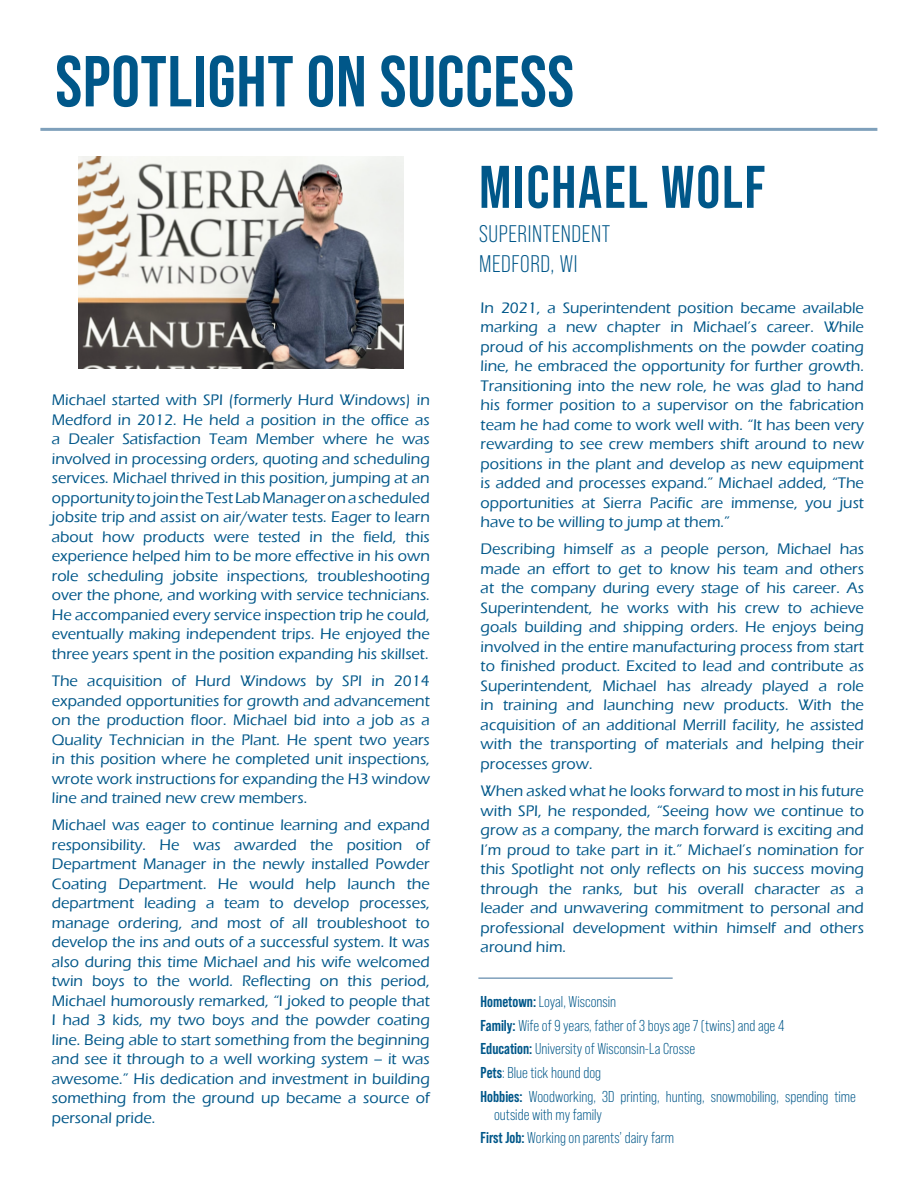
<style>
.page{position:relative;width:918px;height:1188px;background:#fff}
.page>*{position:absolute;margin:0;border:0;box-sizing:border-box;transform-origin:0 0}
.Inner_Page_Headline_style_2{font:700 72px "Bebas Neue Pro";letter-spacing:.01em;color:#005789}
.Subheading_Emmerson_Name{font:700 60px "Bebas Neue Pro";letter-spacing:.03em;color:#005789}
.Subheading_Emmerson_Name-2{font:24px "Bebas Neue Pro";letter-spacing:.025em;color:#005789}
.t1{font:500 15.75px/19.5px "Eras ITC";color:#005789;text-align:justify}
.t2{font:15.75px/18px "Bebas Neue Pro";color:#005789}
.s1{font-weight:700}
</style>
<div class="page">
<hr style="left:478px;top:977px;width:195px;height:2px;background:#7fa0bb">
<img style="left:79px;top:156px;width:324px;height:212px">
<hr style="left:40px;top:128px;width:837px;height:3px;background:#7fa0bb">
<p class="Inner_Page_Headline_style_2" style="left:55px;top:40px;width:520px">SPOTLIGHT ON SUCCESS</p>
<p class="t1" style="left:52px;top:390px;width:380px">Michael started with SPI (formerly Hurd Windows) in Medford in 2012. He held a position in the office as a Dealer Satisfaction Team Member where he was involved in processing orders, quoting and scheduling services. Michael thrived in this position, jumping at an opportunity to join the Test Lab Manager on a scheduled jobsite trip and assist on air/water tests. Eager to learn about how products were tested in the field, this experience helped him to be more effective in his own role scheduling jobsite inspections, troubleshooting over the phone, and working with service technicians.<br>He accompanied every service inspection trip he could, eventually making independent trips. He enjoyed the three years spent in the position expanding his skillset.</p>
<p class="t1" style="left:52px;top:671px;width:380px">The acquisition of Hurd Windows by SPI in 2014 expanded opportunities for growth and advancement on the production floor. Michael bid into a job as a Quality Technician in the Plant. He spent two years in this position where he completed unit inspections, wrote work instructions for expanding the H3 window line and trained new crew members.</p>
<p class="t1" style="left:52px;top:816px;width:380px">Michael was eager to continue learning and expand responsibility. He was awarded the position of Department Manager in the newly installed Powder Coating Department. He would help launch the department leading a team to develop processes, manage ordering, and most of all troubleshoot to develop the ins and outs of a successful system. It was also during this time Michael and his wife welcomed twin boys to the world. Reflecting on this period, Michael humorously remarked, “I joked to people that I had 3 kids, my two boys and the powder coating line. Being able to start something from the beginning and see it through to a well working system – it was awesome.” His dedication and investment in building something from the ground up became a source of personal pride.</p>
<p class="Subheading_Emmerson_Name" style="left:479px;top:153px;width:288px">MICHAEL WOLF</p>
<p class="Subheading_Emmerson_Name-2" style="left:479px;top:221px;width:133px">SUPERINTENDENT</p>
<p class="Subheading_Emmerson_Name-2" style="left:479px;top:250px;width:100px">MEDFORD, WI</p>
<p class="t1" style="left:481px;top:298px;width:385px">In 2021, a Superintendent position became available marking a new chapter in Michael’s career. While proud of his accomplishments on the powder coating line, he embraced the opportunity for further growth.<br>Transitioning into the new role, he was glad to hand his former position to a supervisor on the fabrication team he had come to work well with. “It has been very rewarding to see crew members shift around to new positions in the plant and develop as new equipment is added and processes expand.” Michael added, “The opportunities at Sierra Pacific are immense, you just have to be willing to jump at them.”</p>
<p class="t1" style="left:481px;top:540px;width:385px">Describing himself as a people person, Michael has made an effort to get to know his team and others at the company during every stage of his career. As Superintendent, he works with his crew to achieve goals building and shipping orders. He enjoys being involved in the entire manufacturing process from start to finished product. Excited to lead and contribute as Superintendent, Michael has already played a role in training and launching new products. With the acquisition of an additional Merrill facility, he assisted with the transporting of materials and helping their processes grow.</p>
<p class="t1" style="left:481px;top:781px;width:385px">When asked what he looks forward to most in his future with SPI, he responded, “Seeing how we continue to grow as a company, the march forward is exciting and I’m proud to take part in it.” Michael’s nomination for this Spotlight not only reflects on his success moving through the ranks, but his overall character as a leader and unwavering commitment to personal and professional development within himself and others around him.</p>
<p class="t2" style="left:481px;top:993px;width:137px"><span class="s1">Hometown:</span> Loyal, Wisconsin</p>
<p class="t2" style="left:481px;top:1016px;width:305px"><span class="s1">Family:</span> Wife of 9 years, father of 3 boys age 7 (twins) and age 4</p>
<p class="t2" style="left:481px;top:1040px;width:216px"><span class="s1">Education:</span> University of Wisconsin-La Crosse</p>
<p class="t2" style="left:481px;top:1064px;width:122px"><span class="s1">Pets</span>: Blue tick hound dog</p>
<p class="t2" style="left:494px;top:1087px;width:363px;text-indent:-14px"><span class="s1">Hobbies:</span> Woodworking, 3D printing, hunting, snowmobiling, spending time outside with my family</p>
<p class="t2" style="left:481px;top:1129px;width:195px"><span class="s1">First Job:</span> Working on parents’ dairy farm</p>
</div>
